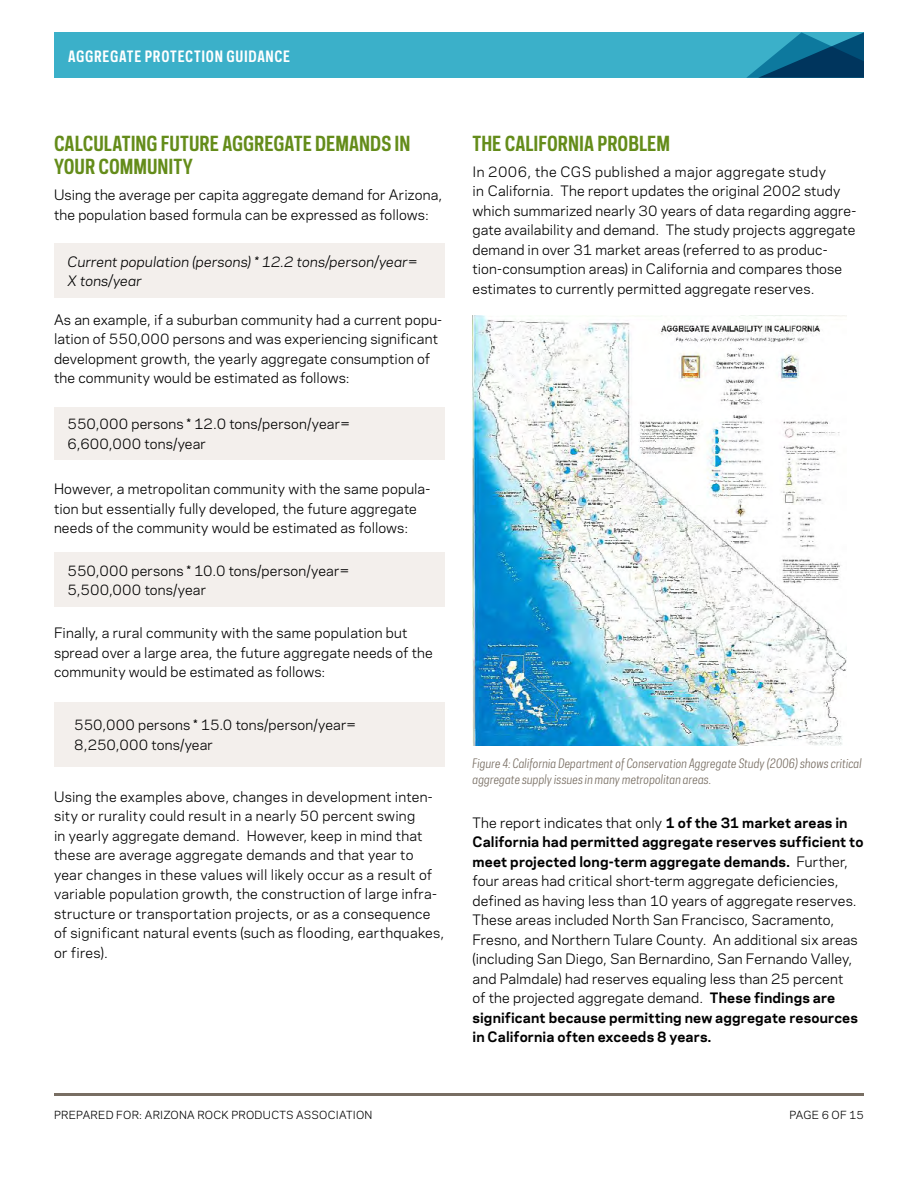
<style>
.page{position:relative;width:918px;height:1188px;background:#fff}
.page>*{position:absolute;margin:0;border:0;box-sizing:border-box;transform-origin:0 0}
.t1{font:700 19.5px/23.4px "Polaris Condensed";color:#648c1a}
.t2{font:700 14.7px "Polaris Condensed";letter-spacing:.05em;color:#fff}
.t3{font:13.5px/19.5px "Galaxie Polaris";letter-spacing:.015em;color:#000}
.t4{font:italic 13.5px/19.5px "Galaxie Polaris";letter-spacing:.01em;color:#000}
.t5{font:italic 12px/16.5px "Polaris Condensed";letter-spacing:.02em;color:#786e63}
.t6{font:10.5px "Galaxie Polaris";letter-spacing:.025em;color:#000}
.s1{font-weight:700}
</style>
<div class="page">
<div style="left:54px;top:32px;width:810px;height:46px;background:#3bb0c9"></div>
<hr style="left:54px;top:1094px;width:810px;height:2px;background:#786e63">
<svg style="left:746px;top:32px;width:118px;height:46px"></svg>
<div style="left:54px;top:407px;width:390px;height:53px;background:#f3efec"></div>
<div style="left:54px;top:553px;width:390px;height:54px;background:#f3efec"></div>
<div style="left:54px;top:702px;width:390px;height:65px;background:#f3efec"></div>
<div style="left:54px;top:244px;width:390px;height:54px;background:#f3efec"></div>
<img style="left:472px;top:315px;width:374px;height:431px">
<p class="t2" style="left:68px;top:47px;width:224px">AGGREGATE PROTECTION GUIDANCE</p>
<h1 class="t1" style="left:54px;top:131px;width:358px">CALCULATING FUTURE AGGREGATE DEMANDS IN<br>YOUR COMMUNITY</h1>
<p class="t3" style="left:54px;top:185px;width:390px">Using the average per capita aggregate demand for Arizona, the population based formula can be expressed as follows:</p>
<p class="t4" style="left:68px;top:251px;width:351px">Current population (persons) * 12.2 tons/person/year=<br>X tons/year</p>
<p class="t3" style="left:54px;top:309px;width:390px">As an example, if a suburban community had a current popu&shy;lation of 550,000 persons and was experiencing significant development growth, the yearly aggregate consumption of the community would be estimated as follows:</p>
<p class="t3" style="left:68px;top:413px;width:284px">550,000 persons * 12.0 tons/person/year=<br>6,600,000 tons/year</p>
<p class="t3" style="left:54px;top:479px;width:378px">However, a metropolitan community with the same popula&shy;tion but essentially fully developed, the future aggregate needs of the community would be estimated as follows:</p>
<p class="t3" style="left:68px;top:560px;width:283px">550,000 persons * 10.0 tons/person/year=<br>5,500,000 tons/year</p>
<p class="t3" style="left:54px;top:623px;width:380px">Finally, a rural community with the same population but spread over a large area, the future aggregate needs of the community would be estimated as follows:</p>
<p class="t3" style="left:74px;top:715px;width:283px">550,000 persons * 15.0 tons/person/year=<br>8,250,000 tons/year</p>
<p class="t3" style="left:54px;top:786px;width:392px">Using the examples above, changes in development inten&shy;sity or rurality could result in a nearly 50 percent swing<br>in yearly aggregate demand. However, keep in mind that these are average aggregate demands and that year to year changes in these values will likely occur as a result of variable population growth, the construction of large infra&shy;structure or transportation projects, or as a consequence of significant natural events (such as flooding, earthquakes, or fires).</p>
<h1 class="t1" style="left:472px;top:131px;width:199px">THE CALIFORNIA PROBLEM</h1>
<p class="t3" style="left:472px;top:161px;width:385px">In 2006, the CGS published a major aggregate study<br>in California. The report updates the original 2002 study which summarized nearly 30 years of data regarding aggre&shy;gate availability and demand. The study projects aggregate demand in over 31 market areas (referred to as produc&shy;tion-consumption areas) in California and compares those estimates to currently permitted aggregate reserves.</p>
<p class="t5" style="left:472px;top:755px;width:391px">Figure 4: California Department of Conservation Aggregate Study (2006) shows critical aggregate supply issues in many metropolitan areas.</p>
<p class="t3" style="left:472px;top:812px;width:392px">The report indicates that only <span class="s1">1 of the 31 market areas in California had permitted aggregate reserves sufficient to meet projected long-term aggregate demands.</span> Further, four areas had critical short-term aggregate deficiencies, defined as having less than 10 years of aggregate reserves.<br>These areas included North San Francisco, Sacramento, Fresno, and Northern Tulare County. An additional six areas (including San Diego, San Bernardino, San Fernando Valley, and Palmdale) had reserves equaling less than 25 percent<br>of the projected aggregate demand. <span class="s1">These findings are significant because permitting new aggregate resources in California often exceeds 8 years.</span></p>
<p class="t6" style="left:54px;top:1107px;width:320px">PREPARED FOR: ARIZONA ROCK PRODUCTS ASSOCIATION</p>
<p class="t6" style="left:789px;top:1107px;width:76px">PAGE 6 OF 15</p>
</div>
